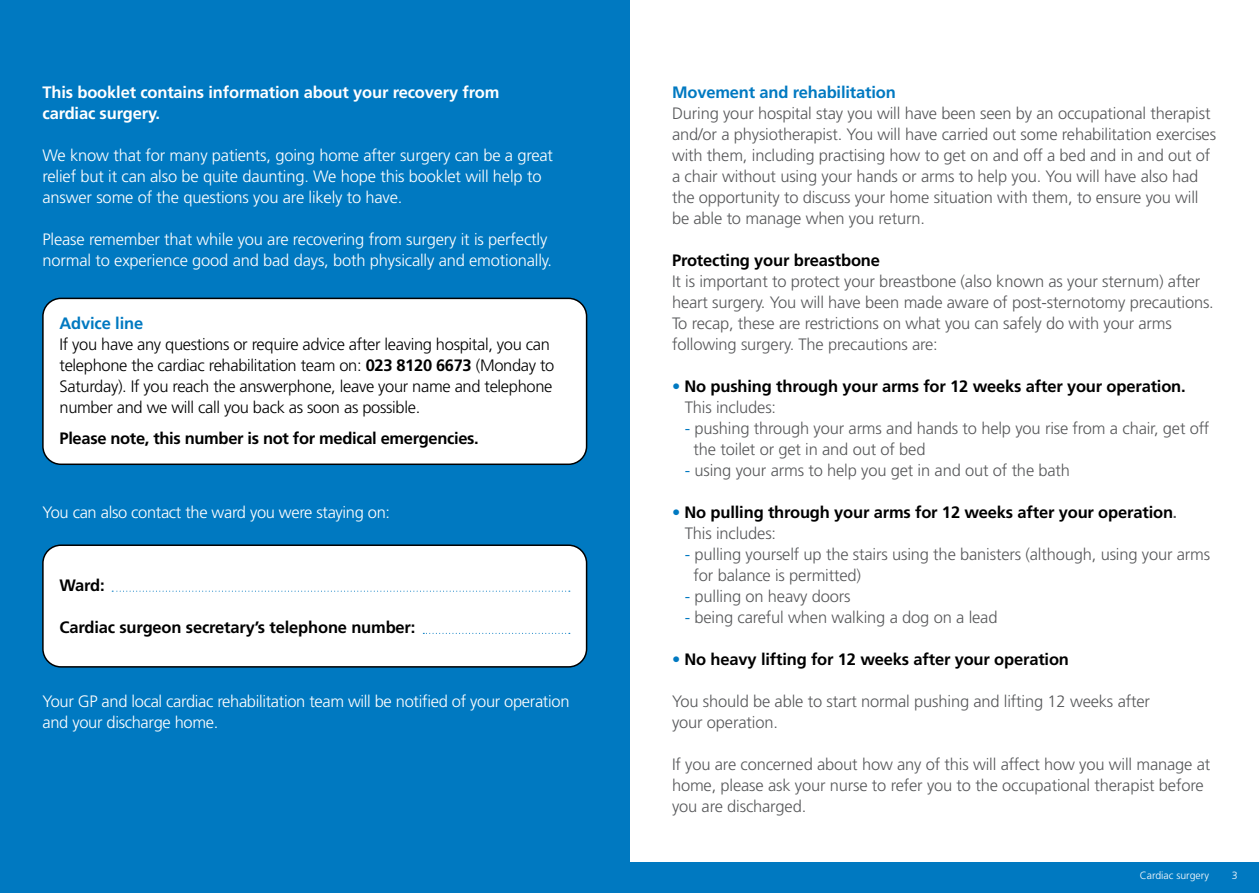
<style>
.page{position:relative;width:1259px;height:893px;background:#fff}
.page>*{position:absolute;margin:0;border:0;box-sizing:border-box;transform-origin:0 0}
.t1{font:300 16.5px/21px "Frutiger";letter-spacing:-.01em;color:#58595b}
.t2{font:300 16.5px/21px "Frutiger";letter-spacing:-.01em;color:#fff}
.t3{font:700 16.5px/21px "Frutiger";letter-spacing:-.01em;color:#000}
.t4{font:300 16.5px/21px "Frutiger";letter-spacing:-.02em;color:#000}
.t5{font:700 16.5px/21px "Frutiger";letter-spacing:-.01em;color:#fff}
.t6{font:700 16.5px "Frutiger";letter-spacing:-.01em;color:#0079c1}
.t7{font:300 10.5px "Frutiger";color:#fff}
.s1{font-weight:700}
.s2{color:#0079c1}
.s3{font-weight:300;color:#58595b}
.s4{font-size:15px;color:#58595b}
</style>
<div class="page">
<div style="left:0;top:0;width:629px;height:893px;background:#0079c1"></div>
<div style="left:43px;top:298px;width:543px;height:166px;background:#fff;border-radius:18px"></div>
<div style="left:42px;top:298px;width:545px;height:167px;border:2px solid #000;border-radius:18px"></div>
<div style="left:617px;top:862px;width:642px;height:31px;background:#0079c1"></div>
<div style="left:43px;top:545px;width:543px;height:122px;background:#fff;border-radius:18px"></div>
<div style="left:42px;top:544px;width:545px;height:124px;border:2px solid #000;border-radius:18px"></div>
<svg style="left:111px;top:591px;width:459px;height:1px"></svg>
<svg style="left:423px;top:633px;width:147px;height:1px"></svg>
<p class="t5" style="left:43px;top:81px;width:458px">This booklet contains information about your recovery from cardiac surgery.</p>
<p class="t2" style="left:43px;top:144px;width:512px">We know that for many patients, going home after surgery can be a great relief but it can also be quite daunting. We hope this booklet will help to answer some of the questions you are likely to have.</p>
<p class="t2" style="left:43px;top:228px;width:511px">Please remember that while you are recovering from surgery it is perfectly normal to experience good and bad days, both physically and emotionally.</p>
<p class="t6" style="left:60px;top:313px;width:85px">Advice line</p>
<p class="t4" style="left:60px;top:333px;width:496px">If you have any questions or require advice after leaving hospital, you can telephone the cardiac rehabilitation team on: <span class="s1">023 8120 6673</span> (Monday to Saturday). If you reach the answerphone, leave your name and telephone number and we will call you back as soon as possible.</p>
<p class="t3" style="left:60px;top:428px;width:421px">Please note, this number is not for medical emergencies.</p>
<p class="t2" style="left:43px;top:501px;width:349px">You can also contact the ward you were staying on:</p>
<p class="t3" style="left:60px;top:575px;width:47px">Ward:</p>
<p class="t3" style="left:60px;top:617px;width:357px">Cardiac surgeon secretary’s telephone number:</p>
<p class="t2" style="left:43px;top:690px;width:528px">Your GP and local cardiac rehabilitation team will be notified of your operation and your discharge home.</p>
<p class="t6" style="left:672px;top:82px;width:225px">Movement and rehabilitation</p>
<p class="t1" style="left:672px;top:102px;width:545px">During your hospital stay you will have been seen by an occupational therapist and/or a physiotherapist. You will have carried out some rehabilitation exercises with them, including practising how to get on and off a bed and in and out of a chair without using your hands or arms to help you. You will have also had the opportunity to discuss your home situation with them, to ensure you will be able to manage when you return.</p>
<p class="t3" style="left:672px;top:249px;width:209px">Protecting your breastbone</p>
<p class="t1" style="left:672px;top:270px;width:543px">It is important to protect your breastbone (also known as your sternum) after heart surgery. You will have been made aware of post-sternotomy precautions.<br>To recap, these are restrictions on what you can safely do with your arms following surgery. The precautions are:</p>
<p class="t3" style="left:685px;top:375px;width:502px;text-indent:-13px"><span class="s2">•</span> No pushing through your arms for 12 weeks after your operation.<br><span class="s3">This includes:</span></p>
<p class="t1" style="left:693px;top:417px;width:517px;text-indent:-9px"><span class="s2">-</span> pushing through your arms and hands to help you rise from a chair, get off the toilet or get in and out of bed</p>
<p class="t1" style="left:685px;top:459px;width:387px"><span class="s2">-</span> using your arms to help you get in and out of the bath</p>
<p class="t3" style="left:685px;top:501px;width:494px;text-indent:-13px"><span class="s2">•</span> No pulling through your arms for 12 weeks after your operation<span class="s4">.<br></span><span class="s3">This includes:</span></p>
<p class="t1" style="left:693px;top:543px;width:518px;text-indent:-9px"><span class="s2">-</span> pulling yourself up the stairs using the banisters (although, using your arms for balance is permitted)</p>
<p class="t1" style="left:685px;top:585px;width:167px"><span class="s2">-</span> pulling on heavy doors</p>
<p class="t1" style="left:685px;top:606px;width:314px"><span class="s2">-</span> being careful when walking a dog on a lead</p>
<p class="t3" style="left:672px;top:648px;width:398px"><span class="s2">•</span> No heavy lifting for 12 weeks after your operation</p>
<p class="t1" style="left:672px;top:690px;width:479px">You should be able to start normal pushing and lifting 12 weeks after your operation.</p>
<p class="t1" style="left:672px;top:753px;width:540px">If you are concerned about how any of this will affect how you will manage at home, please ask your nurse to refer you to the occupational therapist before you are discharged.</p>
<p class="t7" style="left:1139px;top:869px;width:71px">Cardiac surgery</p>
<p class="t7" style="left:1231px;top:869px;width:7px">3</p>
</div>
